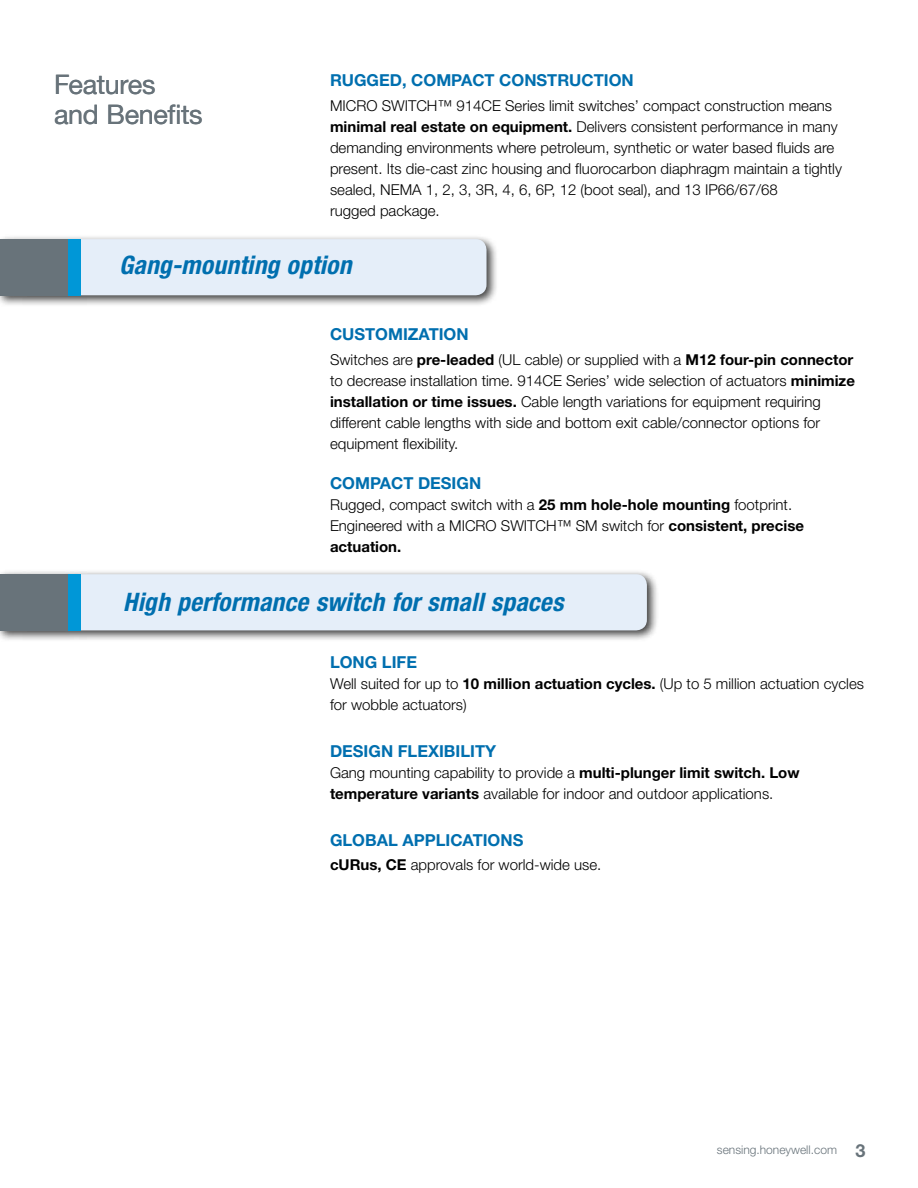
<style>
.page{position:relative;width:918px;height:1188px;background:#fff}
.page>*{position:absolute;margin:0;border:0;box-sizing:border-box;transform-origin:0 0}
.t1{font:27px/30px "Helvetica Neue LT Std";letter-spacing:-.015em;color:#68737a}
.t2{font:italic 700 condensed 25.5px "Helvetica Neue LT Std";letter-spacing:.01em;color:#006faf}
.t3{font:700 16.5px "Helvetica Neue LT Std";color:#006faf}
.t4{font:300 15px/21px "Helvetica Neue LT Std";color:#000}
.t5{font:300 12px "Helvetica Neue LT Std";color:#68737a}
.s1{font-weight:700}
.s2{font-weight:700;font-size:18px}
</style>
<div class="page">
<div style="left:0;top:569px;width:659px;height:73px;background:#000;opacity:.75"></div>
<div style="left:81px;top:574px;width:566px;height:56px;background:#e5eef9"></div>
<div style="left:21px;top:574px;width:60px;height:56px;background:#0097d7"></div>
<div style="left:0;top:574px;width:68px;height:56px;background:#68737a"></div>
<div style="left:0;top:234px;width:498px;height:73px;background:#000;opacity:.75"></div>
<div style="left:81px;top:239px;width:406px;height:56px;background:#e5eef9"></div>
<div style="left:21px;top:239px;width:60px;height:56px;background:#0097d7"></div>
<div style="left:0;top:239px;width:68px;height:56px;background:#68737a"></div>
<h1 class="t1" style="left:54px;top:69px;width:150px">Features and Benefits</h1>
<p class="t3" style="left:330px;top:70px;width:305px">RUGGED, COMPACT CONSTRUCTION</p>
<p class="t4" style="left:330px;top:94px;width:514px">MICRO SWITCH™ 914CE Series limit switches’ compact construction means <span class="s1">minimal real estate on equipment.</span> Delivers consistent performance in many demanding environments where petroleum, synthetic or water based fluids are present. Its die-cast zinc housing and fluorocarbon diaphragm maintain a tightly sealed, NEMA 1, 2, 3, 3R, 4, 6, 6P, 12 (boot seal), and 13 IP66/67/68<br>rugged package.</p>
<h2 class="t2" style="left:119px;top:250px;width:234px">Gang-mounting option</h2>
<p class="t3" style="left:330px;top:324px;width:140px">CUSTOMIZATION</p>
<p class="t4" style="left:330px;top:348px;width:527px">Switches are <span class="s1">pre-leaded</span> (UL cable) or supplied with a <span class="s1">M12 four-pin connector </span>to decrease installation time. 914CE Series’ wide selection of actuators <span class="s1">minimize installation or time issues.</span> Cable length variations for equipment requiring different cable lengths with side and bottom exit cable/connector options for equipment flexibility.</p>
<p class="t3" style="left:330px;top:473px;width:153px">COMPACT DESIGN</p>
<p class="t4" style="left:330px;top:494px;width:476px">Rugged, compact switch with a <span class="s1">25 mm hole-hole mounting</span> footprint.<br>Engineered with a MICRO SWITCH™ SM switch for <span class="s1">consistent, precise actuation.</span></p>
<h2 class="t2" style="left:123px;top:587px;width:442px">High performance switch for small spaces</h2>
<p class="t3" style="left:330px;top:652px;width:89px">LONG LIFE</p>
<p class="t4" style="left:330px;top:673px;width:536px">Well suited for up to <span class="s1">10 million actuation cycles.</span> (Up to 5 million actuation cycles for wobble actuators)</p>
<p class="t3" style="left:330px;top:741px;width:168px">DESIGN FLEXIBILITY</p>
<p class="t4" style="left:330px;top:762px;width:471px">Gang mounting capability to provide a <span class="s1">multi-plunger limit switch. Low temperature variants</span> available for indoor and outdoor applications.</p>
<p class="t3" style="left:330px;top:830px;width:195px">GLOBAL APPLICATIONS</p>
<p class="t4" style="left:330px;top:854px;width:273px"><span class="s1">cURus, CE</span> approvals for world-wide use.</p>
<p class="t5" style="left:717px;top:1143px;width:150px">sensing.honeywell.com <span class="s2">3</span></p>
</div>
